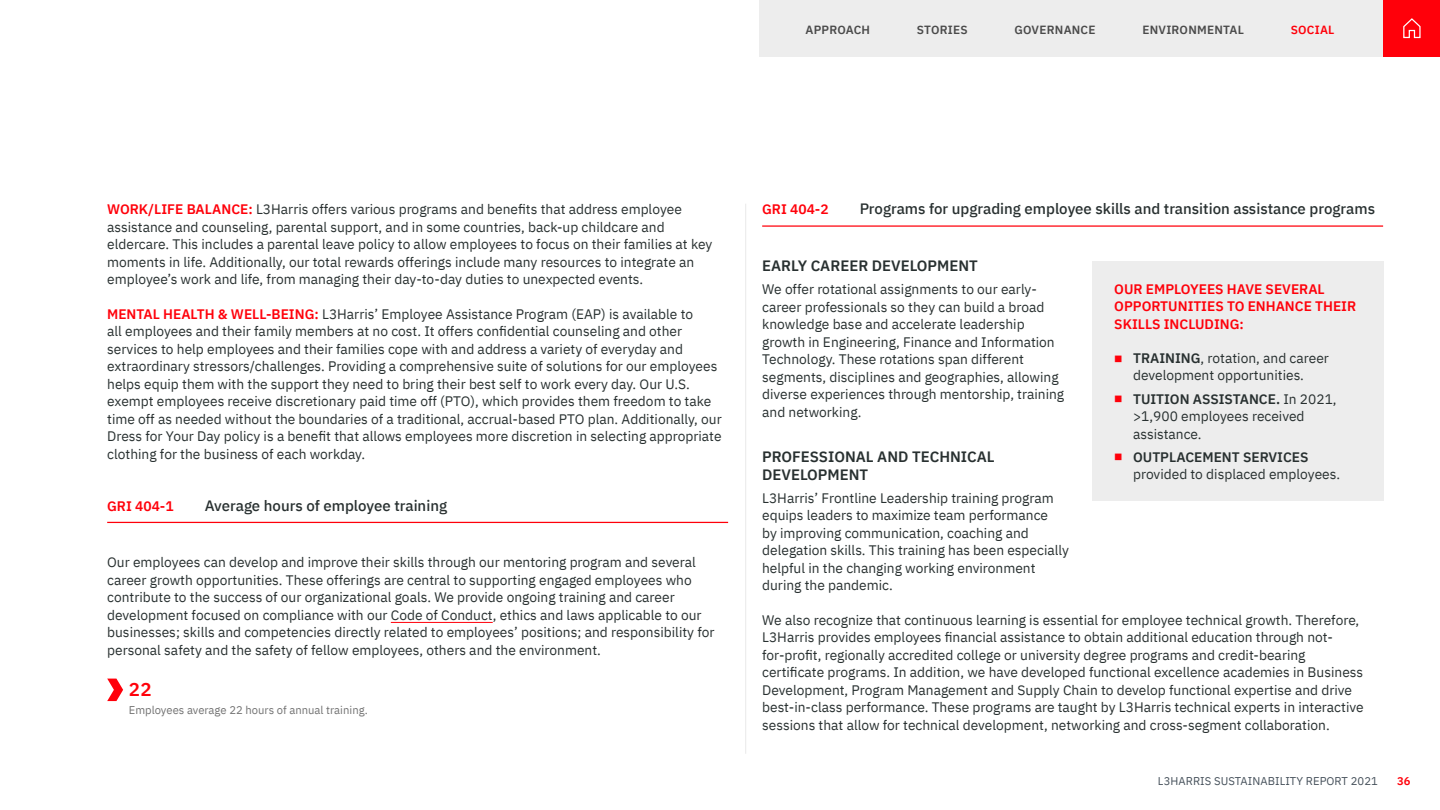
<style>
.page{position:relative;width:1440px;height:810px;background:#fff}
.page>*{position:absolute;margin:0;border:0;box-sizing:border-box;transform-origin:0 0}
.t1{font:600 18.75px "IBM Plex Sans";color:#ff000a}
.t2{font:500 15px "IBM Plex Sans";color:#283030}
.t3{font:600 15px/17.5px "IBM Plex Sans";color:#283030}
.t4{font:13.75px/17.5px "IBM Plex Sans";color:#283030}
.t5{font:600 13.75px/17.5px "IBM Plex Sans";color:#ff000a}
.t6{font:600 13.75px "IBM Plex Sans";color:#283030}
.t7{font:600 11.88px "IBM Plex Sans";letter-spacing:.02em;color:#4a4a4a}
.t8{font:600 11.88px "IBM Plex Sans";letter-spacing:.02em;color:#ff000a}
.t9{font:11.25px "IBM Plex Sans";color:#737373}
.t10{font:11.25px "IBM Plex Sans";letter-spacing:.005em;color:#45505a}
.t11{font:600 11.25px "IBM Plex Sans";color:#ff000a}
.s1{font-weight:600;color:#ff000a}
.s2{font-weight:600}
</style>
<div class="page">
<hr style="left:745px;top:204px;width:1px;height:550px;background:#ededed">
<hr style="left:762px;top:225px;width:621px;height:2px;background:#ff000a">
<hr style="left:107px;top:522px;width:621px;height:1px;background:#ff000a">
<hr style="left:391px;top:622px;width:102px;height:1px;background:#ff000a">
<svg style="left:107px;top:679px;width:16px;height:22px"></svg>
<div style="left:1093px;top:261px;width:291px;height:240px;background:#ededed"></div>
<div style="left:759px;top:0;width:679px;height:56px;background:#ededed"></div>
<div style="left:1384px;top:0;width:56px;height:56px;background:#ff000a"></div>
<svg style="left:1403px;top:18px;width:18px;height:21px"></svg>
<p class="t7" style="left:806px;top:20px;width:66px">APPROACH</p>
<p class="t7" style="left:917px;top:20px;width:52px">STORIES</p>
<p class="t7" style="left:1015px;top:20px;width:83px">GOVERNANCE</p>
<p class="t7" style="left:1142px;top:20px;width:103px">ENVIRONMENTAL</p>
<p class="t8" style="left:1291px;top:20px;width:45px">SOCIAL</p>
<p class="t4" style="left:107px;top:200px;width:607px"><span class="s1">WORK/LIFE BALANCE:</span> L3Harris offers various programs and benefits that address employee assistance and counseling, parental support, and in some countries, back-up childcare and eldercare. This includes a parental leave policy to allow employees to focus on their families at key moments in life. Additionally, our total rewards offerings include many resources to integrate an employee’s work and life, from managing their day-to-day duties to unexpected events.</p>
<p class="t4" style="left:107px;top:304px;width:616px"><span class="s1">MENTAL HEALTH &amp; WELL-BEING:</span> L3Harris’ Employee Assistance Program (EAP) is available to<br>all employees and their family members at no cost. It offers confidential counseling and other services to help employees and their families cope with and address a variety of everyday and extraordinary stressors/challenges. Providing a comprehensive suite of solutions for our employees helps equip them with the support they need to bring their best self to work every day. Our U.S. exempt employees receive discretionary paid time off (PTO), which provides them freedom to take time off as needed without the boundaries of a traditional, accrual-based PTO plan. Additionally, our Dress for Your Day policy is a benefit that allows employees more discretion in selecting appropriate clothing for the business of each workday.</p>
<p class="t5" style="left:107px;top:496px;width:68px">GRI 404-1</p>
<p class="t2" style="left:205px;top:494px;width:244px">Average hours of employee training</p>
<p class="t4" style="left:107px;top:553px;width:609px">Our employees can develop and improve their skills through our mentoring program and several career growth opportunities. These offerings are central to supporting engaged employees who contribute to the success of our organizational goals. We provide ongoing training and career development focused on compliance with our Code of Conduct, ethics and laws applicable to our businesses; skills and competencies directly related to employees’ positions; and responsibility for personal safety and the safety of fellow employees, others and the environment.</p>
<h1 class="t1" style="left:129px;top:674px;width:24px">22</h1>
<p class="t9" style="left:129px;top:702px;width:241px">Employees average 22 hours of annual training.</p>
<p class="t5" style="left:762px;top:199px;width:68px">GRI 404-2</p>
<p class="t2" style="left:860px;top:197px;width:517px">Programs for upgrading employee skills and transition assistance programs</p>
<p class="t3" style="left:762px;top:256px;width:217px">EARLY CAREER DEVELOPMENT</p>
<p class="t4" style="left:762px;top:279px;width:304px">We offer rotational assignments to our early&shy;career professionals so they can build a broad knowledge base and accelerate leadership growth in Engineering, Finance and Information Technology. These rotations span different segments, disciplines and geographies, allowing diverse experiences through mentorship, training and networking.</p>
<p class="t3" style="left:762px;top:447px;width:234px">PROFESSIONAL AND TECHNICAL<br>DEVELOPMENT</p>
<p class="t4" style="left:762px;top:488px;width:308px">L3Harris’ Frontline Leadership training program equips leaders to maximize team performance<br>by improving communication, coaching and delegation skills. This training has been especially helpful in the changing working environment during the pandemic.</p>
<p class="t4" style="left:762px;top:610px;width:603px">We also recognize that continuous learning is essential for employee technical growth. Therefore, L3Harris provides employees financial assistance to obtain additional education through not&shy;for-profit, regionally accredited college or university degree programs and credit-bearing certificate programs. In addition, we have developed functional excellence academies in Business Development, Program Management and Supply Chain to develop functional expertise and drive best-in-class performance. These programs are taught by L3Harris technical experts in interactive sessions that allow for technical development, networking and cross-segment collaboration.</p>
<p class="t5" style="left:1114px;top:279px;width:243px">OUR EMPLOYEES HAVE SEVERAL<br>OPPORTUNITIES TO ENHANCE THEIR<br>SKILLS INCLUDING:</p>
<p class="t4" style="left:1133px;top:348px;width:197px"><span class="s2">TRAINING</span>, rotation, and career development opportunities.</p>
<p class="t4" style="left:1133px;top:389px;width:205px"><span class="s2">TUITION ASSISTANCE.</span> In 2021, &gt;1,900 employees received assistance.</p>
<p class="t6" style="left:1133px;top:446px;width:177px">OUTPLACEMENT SERVICES</p>
<p class="t4" style="left:1133px;top:464px;width:209px">provided to displaced employees.</p>
<p class="t10" style="left:1158px;top:773px;width:221px">L3HARRIS SUSTAINABILITY REPORT 2021</p>
<p class="t11" style="left:1397px;top:772px;width:15px">36</p>
</div>
